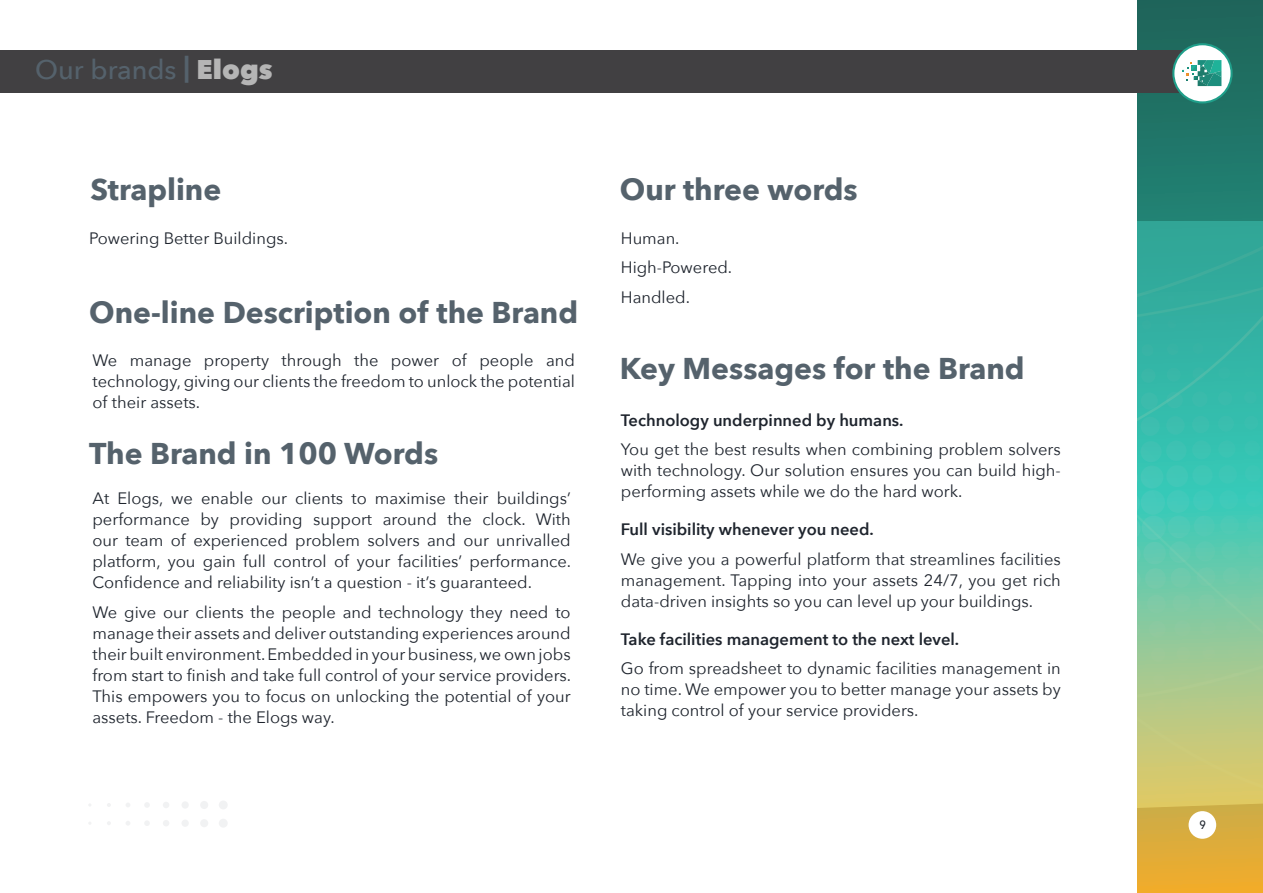
<style>
.page{position:relative;width:1263px;height:893px;background:#fff}
.page>*{position:absolute;margin:0;border:0;box-sizing:border-box;transform-origin:0 0}
.t1{font:700 30px "Avenir Next";color:#55626c}
.t2{font:500 27px "Avenir Next";color:#55626c}
.t3{font:16.5px/21px "Avenir Next";color:#1e242d;text-align:justify}
.t4{font:600 16.5px "Avenir Next";color:#1e242d}
.t5{font:500 12px "Avenir Next";color:#1e242d;scale:.91 1}
.s1{font-weight:700}
.s2{font-weight:800;color:#b5b5b5}
</style>
<div class="page">
<svg style="left:1137px;top:0;width:126px;height:890px;background:#63ad87"></svg>
<div style="left:0;top:50px;width:1213px;height:43px;background:#414042"></div>
<div style="left:1173px;top:44px;width:58px;height:58px;background:#fff;border-radius:50%"></div>
<div style="left:1172px;top:43px;width:60px;height:60px;border:2px solid #1f9f8a;border-radius:50%"></div>
<svg style="left:1182px;top:60px;width:39px;height:26px"></svg>
<div style="left:1188px;top:811px;width:28px;height:28px;background:#fff;border-radius:50%"></div>
<div style="left:219px;top:819px;width:9px;height:9px;background:#f1f2f3;border-radius:50%"></div>
<div style="left:200px;top:819px;width:8px;height:8px;background:#f1f2f3;border-radius:50%"></div>
<div style="left:181px;top:819px;width:8px;height:8px;background:#f1f2f3;border-radius:50%"></div>
<svg style="left:163px;top:820px;width:6px;height:6px"></svg>
<svg style="left:144px;top:821px;width:6px;height:5px"></svg>
<svg style="left:126px;top:821px;width:4px;height:4px"></svg>
<div style="left:219px;top:800px;width:9px;height:9px;background:#f1f2f3;border-radius:50%"></div>
<div style="left:200px;top:801px;width:8px;height:8px;background:#f1f2f3;border-radius:50%"></div>
<div style="left:181px;top:801px;width:8px;height:8px;background:#f1f2f3;border-radius:50%"></div>
<svg style="left:163px;top:802px;width:6px;height:6px"></svg>
<svg style="left:145px;top:802px;width:5px;height:6px"></svg>
<svg style="left:126px;top:803px;width:4px;height:4px"></svg>
<svg style="left:107px;top:803px;width:4px;height:4px"></svg>
<h2 class="t2" style="left:35px;top:47px;width:239px">Our brands <span class="s1">|</span> <span class="s2">Elogs</span></h2>
<h1 class="t1" style="left:90px;top:164px;width:132px">Strapline</h1>
<h1 class="t1" style="left:620px;top:164px;width:239px">Our three words</h1>
<p class="t3" style="left:89px;top:227px;width:200px">Powering Better Buildings.</p>
<p class="t3" style="left:621px;top:223px;width:113px;line-height:29.5px;text-align:left">Human.<br>High-Powered.<br>Handled.</p>
<h1 class="t1" style="left:89px;top:287px;width:490px">One-line Description of the Brand</h1>
<p class="t3" style="left:92px;top:349px;width:484px">We manage property through the power of people and technology, giving our clients the freedom to unlock the potential of their assets.</p>
<h1 class="t1" style="left:89px;top:427px;width:350px">The Brand in 100 Words</h1>
<p class="t3" style="left:92px;top:487px;width:480px">At Elogs, we enable our clients to maximise their buildings’ performance by providing support around the clock. With our team of experienced problem solvers and our unrivalled platform, you gain full control of your facilities’ performance.<br>Confidence and reliability isn’t a question - it’s guaranteed.</p>
<p class="t3" style="left:92px;top:601px;width:480px">We give our clients the people and technology they need to manage their assets and deliver outstanding experiences around their built environment. Embedded in your business, we own jobs from start to finish and take full control of your service providers.<br>This empowers you to focus on unlocking the potential of your assets. Freedom - the Elogs way.</p>
<h1 class="t1" style="left:620px;top:342px;width:406px">Key Messages for the Brand</h1>
<p class="t4" style="left:621px;top:406px;width:284px">Technology underpinned by humans.</p>
<p class="t3" style="left:621px;top:438px;width:441px">You get the best results when combining problem solvers with technology. Our solution ensures you can build high&shy;performing assets while we do the hard work.</p>
<p class="t4" style="left:621px;top:515px;width:254px">Full visibility whenever you need.</p>
<p class="t3" style="left:621px;top:548px;width:441px">We give you a powerful platform that streamlines facilities management. Tapping into your assets 24/7, you get rich data-driven insights so you can level up your buildings.</p>
<p class="t4" style="left:621px;top:625px;width:340px">Take facilities management to the next level.</p>
<p class="t3" style="left:621px;top:657px;width:441px">Go from spreadsheet to dynamic facilities management in no time. We empower you to better manage your assets by taking control of your service providers.</p>
<p class="t5" style="left:1199px;top:815px;width:9px">9</p>
</div>
